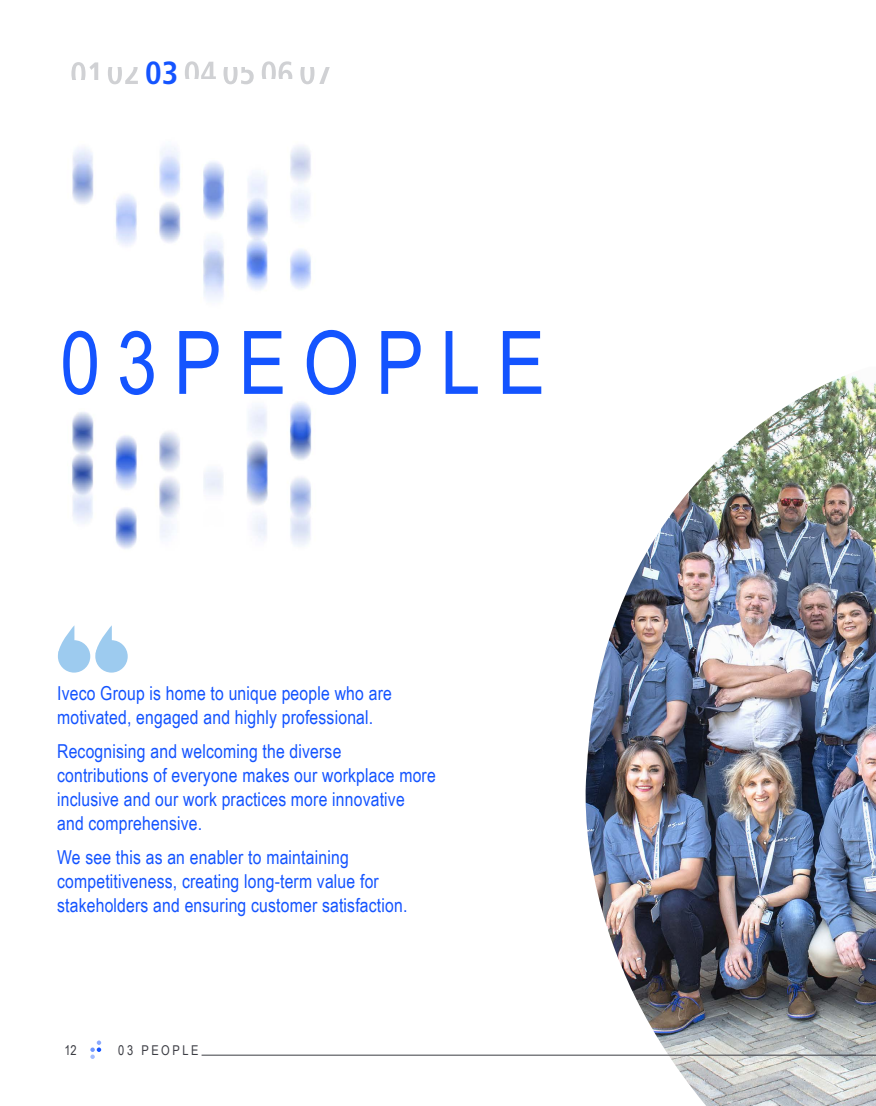
<style>
.page{position:relative;width:876px;height:1106px;background:#fff}
.page>*{position:absolute;margin:0;border:0;box-sizing:border-box;transform-origin:0 0}
.t1{font:87.75px "Arial Narrow";letter-spacing:.19em;color:#1454ff}
.t2{font:700 condensed 31.95px "Frutiger LT Std";color:#1454ff}
.t3{font:19.2px/24px "Arial Narrow";letter-spacing:.01em;color:#1454ff}
.t4{font:13.5px "Arial Narrow";letter-spacing:.19em;color:#3b3c43}
</style>
<div class="page">
<img style="left:584px;top:375px;width:292px;height:731px">
<svg style="left:90px;top:1040px;width:11px;height:19px"></svg>
<svg style="left:185px;top:61px;width:31px;height:17px"></svg>
<svg style="left:223px;top:67px;width:31px;height:17px"></svg>
<svg style="left:108px;top:67px;width:30px;height:17px"></svg>
<svg style="left:71px;top:62px;width:27px;height:17px"></svg>
<svg style="left:262px;top:61px;width:30px;height:17px"></svg>
<svg style="left:300px;top:67px;width:30px;height:17px"></svg>
<hr style="left:202px;top:1054px;width:674px;height:1px;background:#3b3c43">
<img style="left:72px;top:146px;width:239px;height:154px">
<img style="left:72px;top:401px;width:240px;height:148px">
<div style="left:95px;top:640px;width:33px;height:32px;background:#9dcbef;border-radius:50%"></div>
<svg style="left:96px;top:625px;width:16px;height:26px"></svg>
<div style="left:58px;top:640px;width:32px;height:32px;background:#9dcbef;border-radius:50%"></div>
<svg style="left:58px;top:626px;width:16px;height:27px"></svg>
<h2 class="t2" style="left:145px;top:54px;width:35px">03</h2>
<h1 class="t1" style="left:60px;top:298px;width:486px">03PEOPLE</h1>
<p class="t3" style="left:57px;top:680px;width:336px">Iveco Group is home to unique people who are motivated, engaged and highly professional.</p>
<p class="t3" style="left:57px;top:738px;width:380px">Recognising and welcoming the diverse contributions of everyone makes our workplace more inclusive and our work practices more innovative and comprehensive.</p>
<p class="t3" style="left:57px;top:844px;width:352px">We see this as an enabler to maintaining competitiveness, creating long-term value for stakeholders and ensuring customer satisfaction.</p>
<p class="t4" style="left:64px;top:1040px;width:14px">12</p>
<p class="t4" style="left:118px;top:1040px;width:82px">03 PEOPLE</p>
</div>
